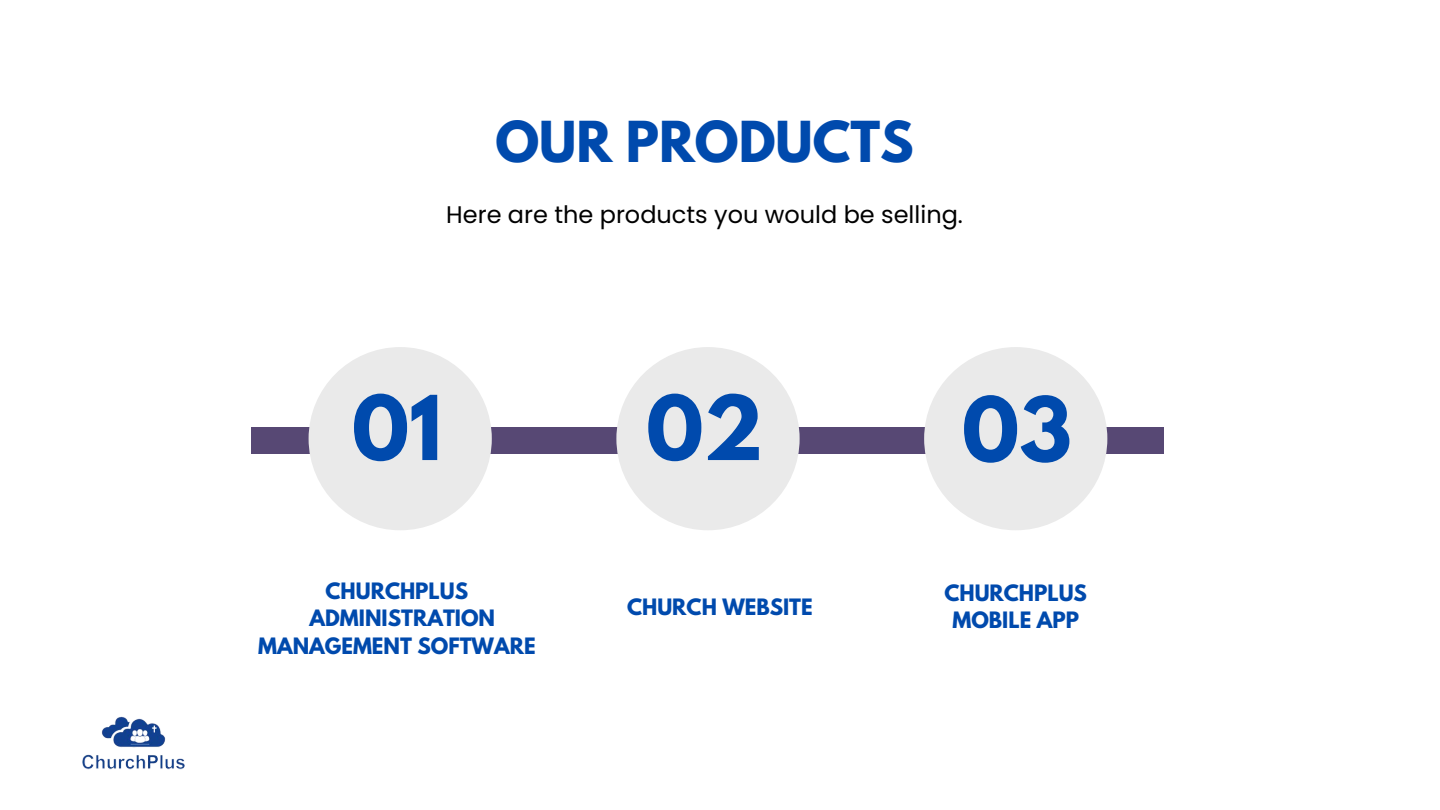
<style>
.page{position:relative;width:1440px;height:810px;background:#fff}
.page>*{position:absolute;margin:0;border:0;box-sizing:border-box;transform-origin:0 0}
.t1{font:700 79.1px "League Spartan";color:#004aad}
.t2{font:700 50px "League Spartan";color:#004aad}
.t3{font:24px "Poppins";color:#000}
.t4{font:700 20px/27.8px "League Spartan";color:#004aad;text-align:center}
</style>
<div class="page">
<div style="left:251px;top:428px;width:913px;height:26px;background:#574874"></div>
<div style="left:309px;top:347px;width:183px;height:183px;background:#eaeaea;border-radius:50%"></div>
<div style="left:616px;top:347px;width:184px;height:183px;background:#eaeaea;border-radius:50%"></div>
<div style="left:924px;top:347px;width:183px;height:183px;background:#eaeaea;border-radius:50%"></div>
<img style="left:82px;top:716px;width:103px;height:54px">
<p class="t2" style="left:495px;top:117px;width:420px">OUR PRODUCTS</p>
<p class="t3" style="left:446px;top:198px;width:518px">Here are the products you would be selling.</p>
<p class="t1" style="left:352px;top:389px;width:92px">01</p>
<p class="t1" style="left:646px;top:389px;width:119px">02</p>
<p class="t1" style="left:962px;top:390px;width:112px">03</p>
<p class="t4" style="left:326px;top:579px;width:144px">CHURCHPLUS</p>
<p class="t4" style="left:258px;top:607px;width:279px">ADMINISTRATION<br>MANAGEMENT SOFTWARE</p>
<p class="t4" style="left:627px;top:595px;width:187px">CHURCH WEBSITE</p>
<p class="t4" style="left:944px;top:581px;width:144px">CHURCHPLUS</p>
<p class="t4" style="left:952px;top:609px;width:128px">MOBILE APP</p>
</div>
